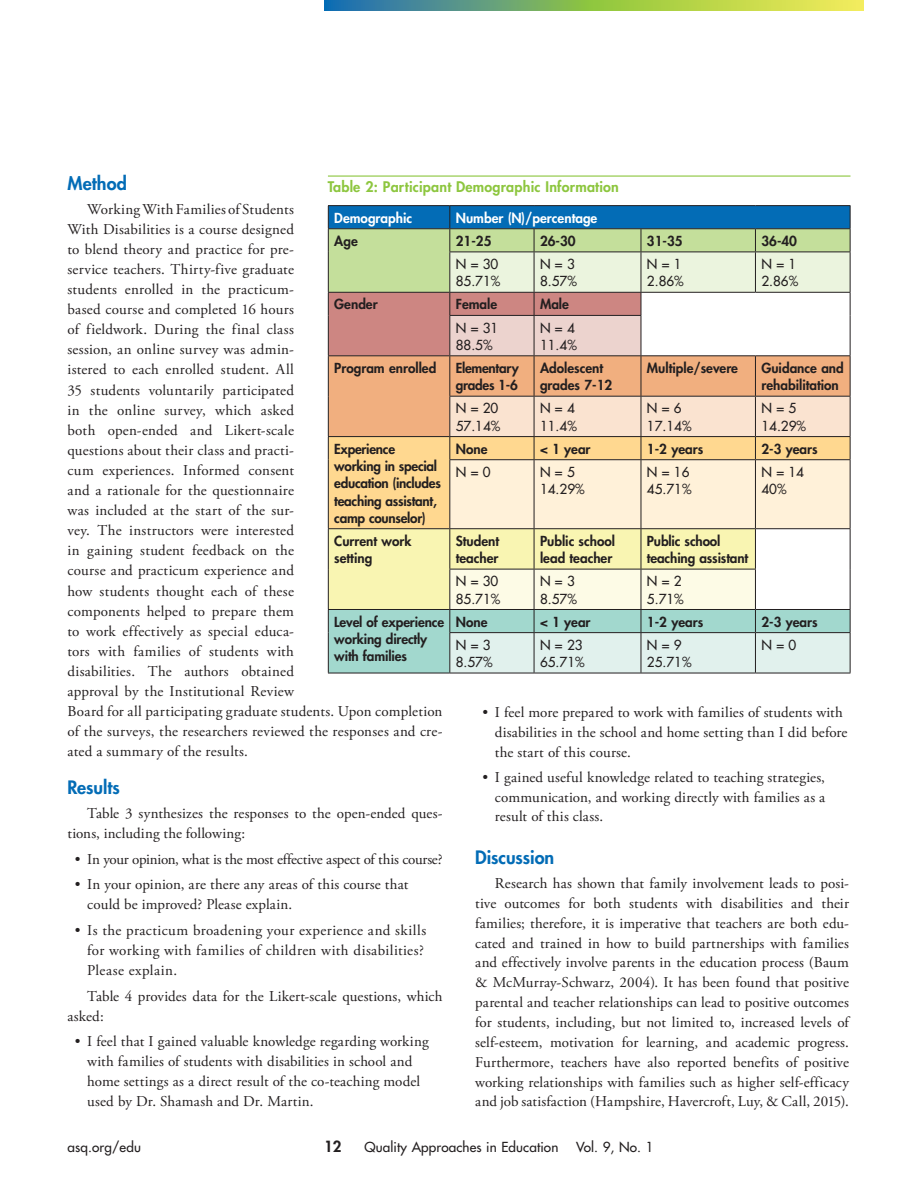
<style>
.page{position:relative;width:918px;height:1188px;background:#fff}
.page>*{position:absolute;margin:0;border:0;box-sizing:border-box;transform-origin:0 0}
.t1{font:800 18px "Futura Std";color:#036cb6}
.t2{font:15px/20.1px "Adobe Garamond Pro";letter-spacing:.015em;color:#231f20}
.t3{font:15px "Adobe Garamond Pro";letter-spacing:-.015em;color:#231f20}
.t4{font:800 15px "Futura Std";color:#231f20}
.t5{font:800 14.25px "Futura Std";letter-spacing:.015em;color:#8dc63f}
.t6{font:800 13.5px/17.2px "Futura Std";color:#231f20}
.t7{font:500 13.5px/17.2px "Futura Std";color:#231f20}
.t8{font:800 13.5px/17.2px "Futura Std";letter-spacing:-.02em;color:#231f20}
.t9{font:800 13.5px "Futura Std";color:#fff}
</style>
<div class="page">
<svg style="left:324px;top:0;width:540px;height:11px;background:#8cb867"></svg>
<hr style="left:328px;top:176px;width:522px;height:1px;background:#8dc63f">
<hr style="left:328px;top:205px;width:122px;height:1px;background:#231f20">
<hr style="left:450px;top:205px;width:84px;height:1px;background:#231f20">
<hr style="left:534px;top:205px;width:107px;height:1px;background:#231f20">
<hr style="left:641px;top:205px;width:114px;height:1px;background:#231f20">
<hr style="left:755px;top:205px;width:96px;height:1px;background:#231f20">
<svg style="left:328px;top:206px;width:523px;height:467px;background:#d9d3ba"></svg>
<hr style="left:328px;top:633px;width:1px;height:40px;background:#231f20">
<hr style="left:449px;top:632px;width:85px;height:1px;background:#231f20">
<hr style="left:449px;top:633px;width:1px;height:40px;background:#231f20">
<hr style="left:534px;top:632px;width:107px;height:1px;background:#231f20">
<hr style="left:534px;top:633px;width:1px;height:40px;background:#231f20">
<hr style="left:641px;top:632px;width:114px;height:1px;background:#231f20">
<hr style="left:641px;top:633px;width:1px;height:40px;background:#231f20">
<hr style="left:755px;top:632px;width:96px;height:1px;background:#231f20">
<hr style="left:755px;top:633px;width:1px;height:40px;background:#231f20">
<hr style="left:850px;top:633px;width:1px;height:40px;background:#231f20">
<hr style="left:328px;top:673px;width:122px;height:1px;background:#231f20">
<hr style="left:450px;top:673px;width:84px;height:1px;background:#231f20">
<hr style="left:534px;top:673px;width:107px;height:1px;background:#231f20">
<hr style="left:641px;top:673px;width:114px;height:1px;background:#231f20">
<hr style="left:755px;top:673px;width:96px;height:1px;background:#231f20">
<p class="t1" style="left:68px;top:172px;width:61px">Method</p>
<p class="t2" style="left:67px;top:199px;width:377px;text-indent:20px">Working With Families of Students<br>With Disabilities is a course designed<br>to blend theory and practice for pre-<br>service teachers. Thirty-five graduate<br>students enrolled in the practicum-<br>based course and completed 16 hours<br>of fieldwork. During the final class<br>session, an online survey was admin-<br>istered to each enrolled student. All<br>35 students voluntarily participated<br>in the online survey, which asked<br>both open-ended and Likert-scale<br>questions about their class and practi-<br>cum experiences. Informed consent<br>and a rationale for the questionnaire<br>was included at the start of the sur-<br>vey. The instructors were interested<br>in gaining student feedback on the<br>course and practicum experience and<br>how students thought each of these<br>components helped to prepare them<br>to work effectively as special educa-<br>tors with families of students with<br>disabilities. The authors obtained<br>approval by the Institutional Review<br>Board for all participating graduate students. Upon completion of the surveys, the researchers reviewed the responses and cre&shy;ated a summary of the results.</p>
<p class="t1" style="left:68px;top:776px;width:54px">Results</p>
<p class="t2" style="left:67px;top:804px;width:377px;text-indent:20px">Table 3 synthesizes the responses to the open-ended ques&shy;tions, including the following:</p>
<p class="t3" style="left:75px;top:850px;width:369px">• In your opinion, what is the most effective aspect of this course?</p>
<p class="t2" style="left:87px;top:875px;width:322px;text-indent:-12px">• In your opinion, are there any areas of this course that could be improved? Please explain.</p>
<p class="t2" style="left:87px;top:921px;width:341px;text-indent:-12px">• Is the practicum broadening your experience and skills for working with families of children with disabilities?<br>Please explain.</p>
<p class="t2" style="left:67px;top:986px;width:377px;text-indent:20px">Table 4 provides data for the Likert-scale questions, which asked:</p>
<p class="t2" style="left:87px;top:1032px;width:343px;text-indent:-12px">• I feel that I gained valuable knowledge regarding working with families of students with disabilities in school and home settings as a direct result of the co-teaching model used by Dr. Shamash and Dr. Martin.</p>
<p class="t5" style="left:328px;top:177px;width:293px">Table 2: Participant Demographic Information</p>
<p class="t9" style="left:334px;top:209px;width:79px">Demographic</p>
<p class="t9" style="left:456px;top:209px;width:143px">Number (N)/percentage</p>
<p class="t6" style="left:334px;top:232px;width:25px">Age</p>
<p class="t6" style="left:456px;top:232px;width:37px">21-25</p>
<p class="t6" style="left:540px;top:232px;width:37px">26-30</p>
<p class="t6" style="left:647px;top:232px;width:37px">31-35</p>
<p class="t6" style="left:761px;top:232px;width:37px">36-40</p>
<p class="t7" style="left:456px;top:256px;width:46px">N = 30<br>85.71%</p>
<p class="t7" style="left:540px;top:256px;width:38px">N = 3<br>8.57%</p>
<p class="t7" style="left:647px;top:256px;width:38px">N = 1<br>2.86%</p>
<p class="t7" style="left:761px;top:256px;width:38px">N = 1<br>2.86%</p>
<p class="t6" style="left:334px;top:296px;width:45px">Gender</p>
<p class="t6" style="left:456px;top:296px;width:43px">Female</p>
<p class="t6" style="left:540px;top:296px;width:30px">Male</p>
<p class="t7" style="left:456px;top:319px;width:44px">N = 31<br>88.5%</p>
<p class="t7" style="left:540px;top:319px;width:38px">N = 4<br>11.4%</p>
<p class="t6" style="left:334px;top:359px;width:104px">Program enrolled</p>
<p class="t8" style="left:456px;top:359px;width:65px">Elementary grades 1-6</p>
<p class="t6" style="left:540px;top:359px;width:74px">Adolescent grades 7-12</p>
<p class="t6" style="left:647px;top:359px;width:93px">Multiple/severe</p>
<p class="t6" style="left:761px;top:359px;width:84px">Guidance and rehabilitation</p>
<p class="t7" style="left:456px;top:400px;width:46px">N = 20<br>57.14%</p>
<p class="t7" style="left:540px;top:400px;width:38px">N = 4<br>11.4%</p>
<p class="t7" style="left:647px;top:400px;width:46px">N = 6<br>17.14%</p>
<p class="t7" style="left:761px;top:400px;width:46px">N = 5<br>14.29%</p>
<p class="t8" style="left:334px;top:440px;width:108px">Experience working in special education (includes teaching assistant, camp counselor)</p>
<p class="t6" style="left:456px;top:440px;width:33px">None</p>
<p class="t6" style="left:540px;top:440px;width:52px">&lt; 1 year</p>
<p class="t6" style="left:647px;top:440px;width:58px">1-2 years</p>
<p class="t6" style="left:761px;top:440px;width:58px">2-3 years</p>
<p class="t7" style="left:456px;top:463px;width:36px">N = 0</p>
<p class="t7" style="left:540px;top:463px;width:46px">N = 5<br>14.29%</p>
<p class="t7" style="left:647px;top:463px;width:46px">N = 16<br>45.71%</p>
<p class="t7" style="left:761px;top:463px;width:44px">N = 14<br>40%</p>
<p class="t6" style="left:334px;top:532px;width:79px">Current work setting</p>
<p class="t6" style="left:456px;top:532px;width:45px">Student teacher</p>
<p class="t6" style="left:540px;top:532px;width:77px">Public school lead teacher</p>
<p class="t6" style="left:647px;top:532px;width:103px">Public school teaching assistant</p>
<p class="t7" style="left:456px;top:573px;width:46px">N = 30<br>85.71%</p>
<p class="t7" style="left:540px;top:573px;width:38px">N = 3<br>8.57%</p>
<p class="t7" style="left:647px;top:573px;width:38px">N = 2<br>5.71%</p>
<p class="t6" style="left:334px;top:613px;width:111px">Level of experience working directly with families</p>
<p class="t6" style="left:456px;top:613px;width:33px">None</p>
<p class="t6" style="left:540px;top:613px;width:52px">&lt; 1 year</p>
<p class="t6" style="left:647px;top:613px;width:58px">1-2 years</p>
<p class="t6" style="left:761px;top:613px;width:58px">2-3 years</p>
<p class="t7" style="left:456px;top:636px;width:38px">N = 3<br>8.57%</p>
<p class="t7" style="left:540px;top:636px;width:46px">N = 23<br>65.71%</p>
<p class="t7" style="left:647px;top:636px;width:46px">N = 9<br>25.71%</p>
<p class="t7" style="left:761px;top:636px;width:36px">N = 0</p>
<p class="t2" style="left:495px;top:703px;width:354px;text-indent:-12px">• I feel more prepared to work with families of students with disabilities in the school and home setting than I did before the start of this course.</p>
<p class="t2" style="left:495px;top:768px;width:332px;text-align:justify;text-indent:-12px">• I gained useful knowledge related to teaching strategies, communication, and working directly with families as a result of this class.</p>
<p class="t1" style="left:475px;top:846px;width:81px">Discussion</p>
<p class="t2" style="left:475px;top:874px;width:375px;text-align:justify;text-indent:20px">Research has shown that family involvement leads to posi&shy;tive outcomes for both students with disabilities and their families; therefore, it is imperative that teachers are both edu&shy;cated and trained in how to build partnerships with families and effectively involve parents in the education process (Baum &amp; McMurray-Schwarz, 2004). It has been found that positive parental and teacher relationships can lead to positive outcomes for students, including, but not limited to, increased levels of self-esteem, motivation for learning, and academic progress.<br>Furthermore, teachers have also reported benefits of positive working relationships with families such as higher self-efficacy and job satisfaction (Hampshire, Havercroft, Luy, &amp; Call, 2015).</p>
<p class="t7" style="left:68px;top:1138px;width:75px">asq.org/edu</p>
<p class="t4" style="left:324px;top:1137px;width:19px">12</p>
<p class="t7" style="left:364px;top:1138px;width:195px">Quality Approaches in Education</p>
<p class="t7" style="left:576px;top:1138px;width:79px">Vol. 9, No. 1</p>
</div>
